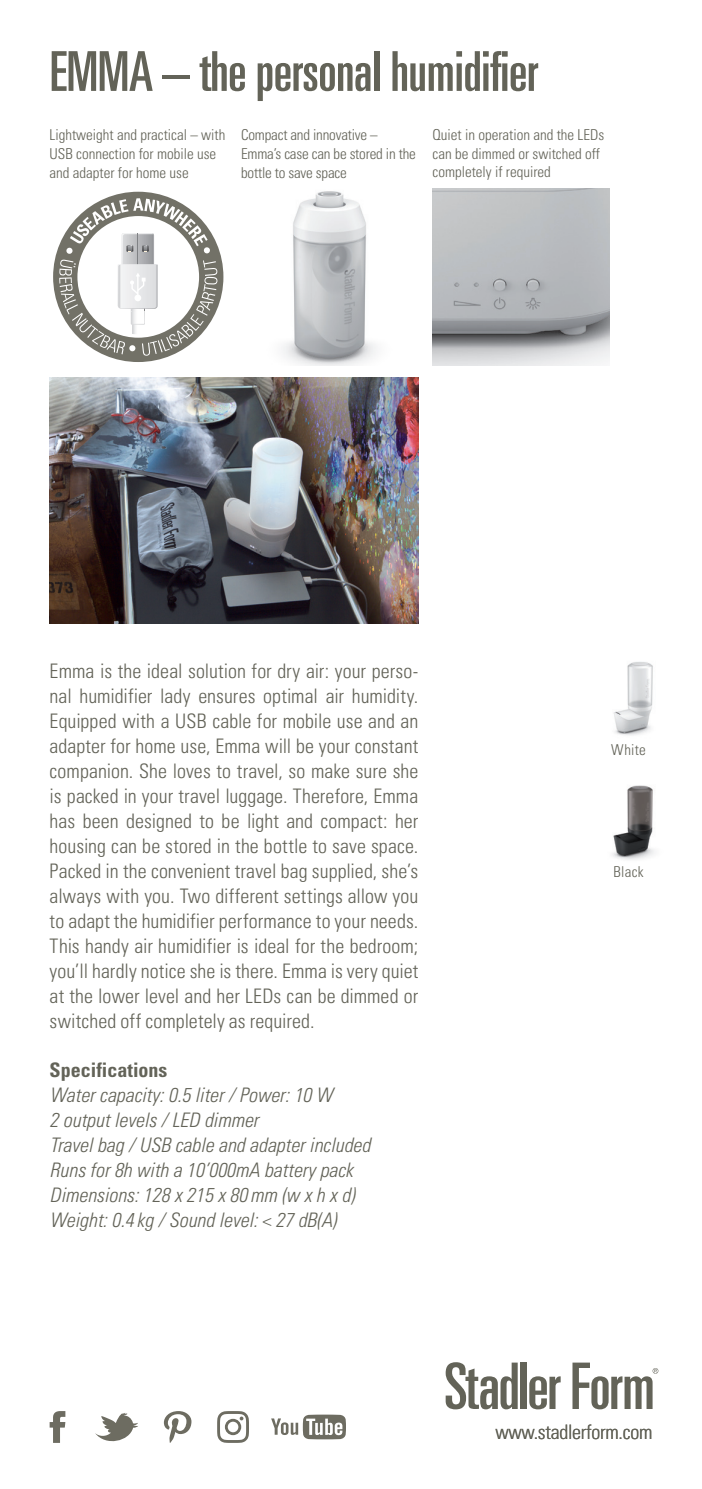
<style>
.page{position:relative;width:702px;height:1489px;background:#fff}
.page>*{position:absolute;margin:0;border:0;box-sizing:border-box;transform-origin:0 0}
.t1{font:55px "Univers LTCYR 59 Ult Cond";letter-spacing:-.01em;color:#636358}
.t2{font:20px/25px "Univers LTCYR 47 Light Cond";color:#636358;text-align:justify}
.t3{font:20px/25px "Univers LTCYR 47 Light Cond Obl";color:#636358}
.t4{font:20px "Univers LTCYR 67 Bold Cond";color:#636358}
.t5{font:15px/18.8px "Univers LTCYR 47 Light Cond";color:#636358}
</style>
<div class="page">
<img style="left:612px;top:785px;width:42px;height:75px">
<img style="left:613px;top:662px;width:40px;height:74px">
<svg style="left:445px;top:1362px;width:72px;height:47px"></svg>
<div style="left:520px;top:1362px;width:6px;height:46px;background:#636358"></div>
<svg style="left:529px;top:1376px;width:31px;height:33px"></svg>
<svg style="left:572px;top:1362px;width:86px;height:47px"></svg>
<img style="left:283px;top:191px;width:93px;height:174px">
<svg style="left:50px;top:1411px;width:15px;height:31px"></svg>
<svg style="left:164px;top:1411px;width:27px;height:31px"></svg>
<svg style="left:95px;top:1413px;width:43px;height:29px"></svg>
<svg style="left:271px;top:1414px;width:75px;height:25px"></svg>
<svg style="left:217px;top:1411px;width:32px;height:31px"></svg>
<img style="left:432px;top:188px;width:177px;height:177px">
<svg style="left:53px;top:192px;width:170px;height:170px"></svg>
<img style="left:50px;top:378px;width:368px;height:245px">
<h1 class="t1" style="left:50px;top:33px;width:490px">EMMA – the personal humidifier</h1>
<p class="t5" style="left:50px;top:125px;width:177px">Lightweight and practical – with<br>USB connection for mobile use and adapter for home use</p>
<p class="t5" style="left:241px;top:125px;width:176px">Compact and innovative –<br>Emma’s case can be stored in the bottle to save space</p>
<p class="t5" style="left:432px;top:124px;width:173px">Quiet in operation and the LEDs can be dimmed or switched off completely if required</p>
<p class="t2" style="left:50px;top:657px;width:370px">Emma is the ideal solution for dry air: your perso&shy;nal humidifier lady ensures optimal air humidity.<br>Equipped with a USB cable for mobile use and an adapter for home use, Emma will be your constant companion. She loves to travel, so make sure she is packed in your travel luggage. Therefore, Emma has been designed to be light and compact: her housing can be stored in the bottle to save space.<br>Packed in the convenient travel bag supplied, she’s always with you. Two different settings allow you to adapt the humidifier performance to your needs.<br>This handy air humidifier is ideal for the bedroom; you’ll hardly notice she is there. Emma is very quiet at the lower level and her LEDs can be dimmed or switched off completely as required.</p>
<p class="t4" style="left:50px;top:1057px;width:119px">Specifications</p>
<p class="t3" style="left:50px;top:1081px;width:322px">Water capacity: 0.5 liter / Power: 10 W<br>2 output levels / LED dimmer<br>Travel bag / USB cable and adapter included Runs for 8h with a 10’000mA battery pack Dimensions: 128 x 215 x 80mm (w x h x d)<br>Weight: 0.4 kg / Sound level: &lt; 27 dB(A)</p>
<p class="t5" style="left:611px;top:739px;width:36px">White</p>
<p class="t5" style="left:613px;top:861px;width:32px">Black</p>
<p class="t2" style="left:495px;top:1418px;width:158px">www.stadlerform.com</p>
</div>
